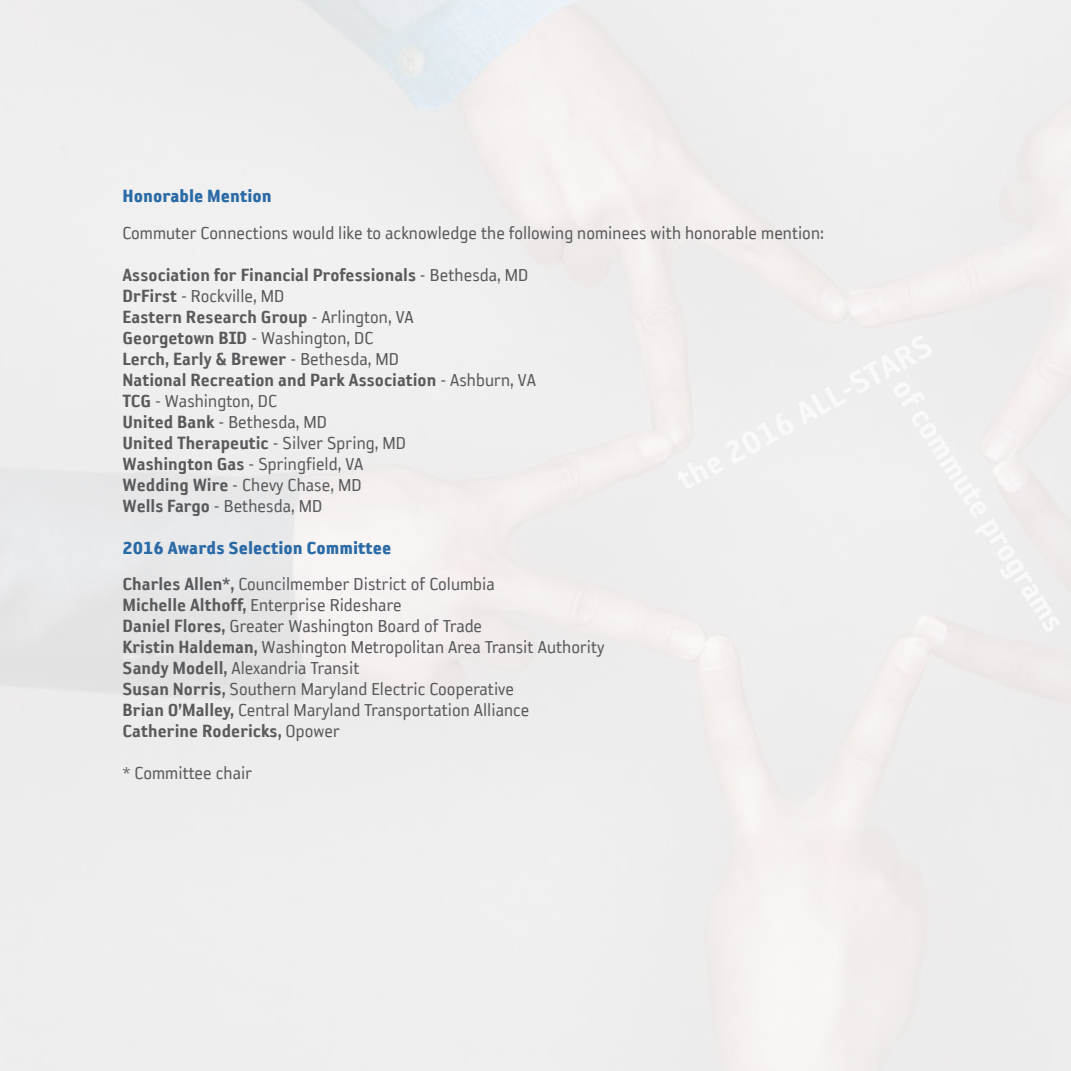
<style>
.page{position:relative;width:1071px;height:1071px;background:#efeeee}
.page>*{position:absolute;margin:0;border:0;box-sizing:border-box;transform-origin:0 0}
.t1{font:20.12px/21px "Reykjavik One A Gauge";color:#58595b}
.t2{font:20.12px/21px "Reykjavik One C Gauge";color:#58595b}
.t3{font:20.12px "Reykjavik One D Gauge";color:#2a6aa6}
.s1{font-family:"Reykjavik One A Gauge"}
.s2{font-family:"Reykjavik One C Gauge"}
</style>
<div class="page">
<p class="t3" style="left:122px;top:185px;width:151px">Honorable Mention</p>
<p class="t1" style="left:122px;top:222px;width:703px">Commuter Connections would like to acknowledge the following nominees with honorable mention:</p>
<p class="t2" style="left:122px;top:264px;width:408px">Association for Financial Professionals <span class="s1">- Bethesda, MD</span></p>
<p class="t1" style="left:122px;top:285px;width:164px"><span class="s2">DrFirst</span> - Rockville, MD</p>
<p class="t2" style="left:122px;top:306px;width:293px">Eastern Research Group <span class="s1">- Arlington, VA</span></p>
<p class="t1" style="left:122px;top:327px;width:253px"><span class="s2">Georgetown BID</span> - Washington, DC</p>
<p class="t2" style="left:122px;top:348px;width:415px">Lerch, Early &amp; Brewer <span class="s1">- Bethesda, MD<br></span>National Recreation and Park Association <span class="s1">- Ashburn, VA</span></p>
<p class="t1" style="left:122px;top:390px;width:206px"><span class="s2">TCG</span> - Washington, DC<br><span class="s2">United Bank</span> - Bethesda, MD</p>
<p class="t2" style="left:122px;top:432px;width:285px">United Therapeutic <span class="s1">- Silver Spring, MD</span></p>
<p class="t1" style="left:122px;top:453px;width:243px;text-align:justify"><span class="s2">Washington Gas</span> - Springfield, VA <span class="s2">Wedding Wire</span> - Chevy Chase, MD <span class="s2">Wells Fargo</span> - Bethesda, MD</p>
<p class="t3" style="left:122px;top:537px;width:271px">2016 Awards Selection Committee</p>
<p class="t1" style="left:122px;top:574px;width:484px"><span class="s2">Charles Allen*,</span> Councilmember District of Columbia<br><span class="s2">Michelle Althoff,</span> Enterprise Rideshare<br><span class="s2">Daniel Flores,</span> Greater Washington Board of Trade<br><span class="s2">Kristin Haldeman,</span> Washington Metropolitan Area Transit Authority <span class="s2">Sandy Modell,</span> Alexandria Transit<br><span class="s2">Susan Norris,</span> Southern Maryland Electric Cooperative<br><span class="s2">Brian O’Malley,</span> Central Maryland Transportation Alliance</p>
<p class="t2" style="left:122px;top:721px;width:219px">Catherine Rodericks, <span class="s1">Opower</span></p>
<p class="t1" style="left:122px;top:763px;width:131px">* Committee chair</p>
</div>
